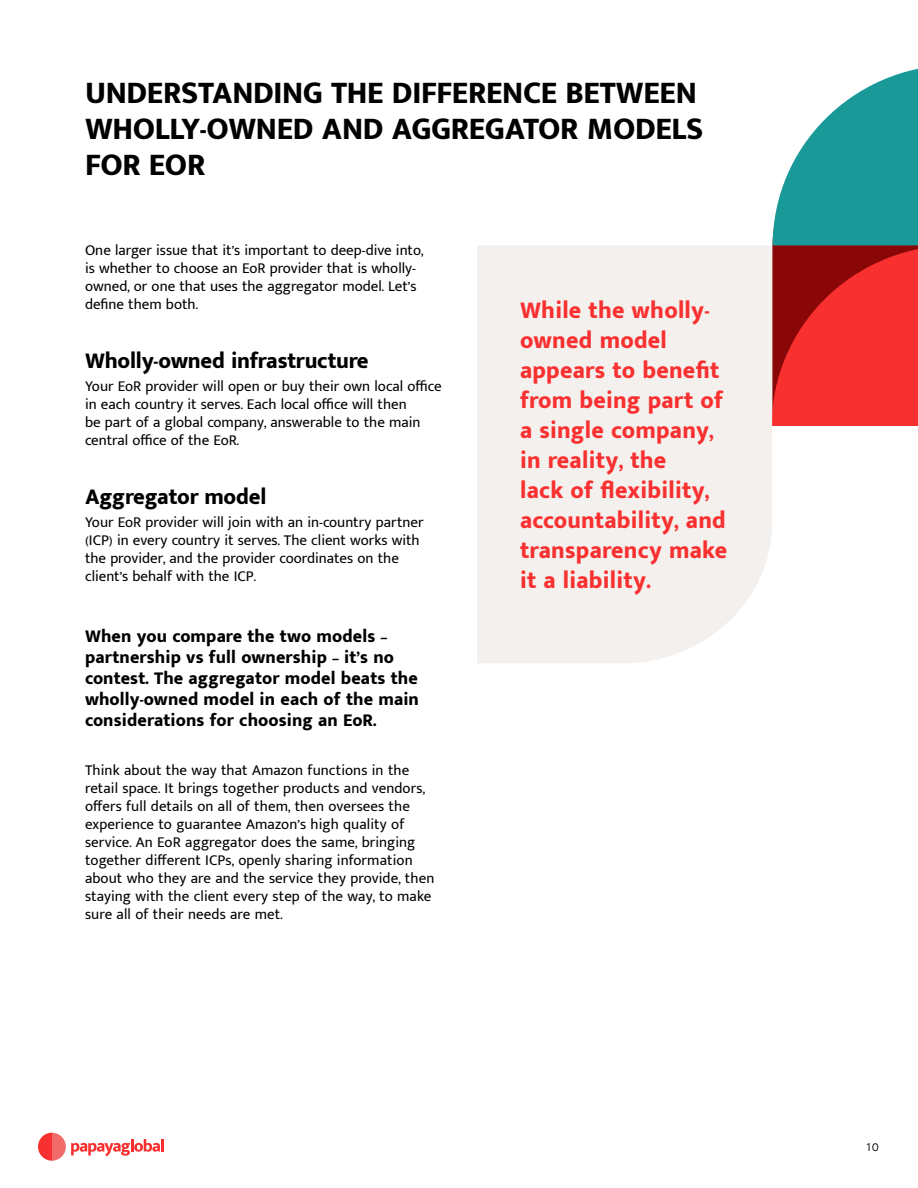
<style>
.page{position:relative;width:918px;height:1188px;background:#fff}
.page>*{position:absolute;margin:0;border:0;box-sizing:border-box;transform-origin:0 0}
.t1{font:800 31.5px/36px "Mukta Malar";letter-spacing:-.01em;color:#000}
.t2{font:800 24px/30px "Mukta Malar";letter-spacing:.01em;color:#f93030}
.t3{font:800 22.5px "Mukta Malar";letter-spacing:-.01em;color:#000}
.t4{font:800 18px/21px "Mukta Malar";letter-spacing:.005em;color:#000}
.t5{font:15px/18px "Mukta Malar";color:#000}
.t6{font:300 15px "Mukta Malar";color:#000}
</style>
<div class="page">
<svg style="left:38px;top:1133px;width:126px;height:28px"></svg>
<svg style="left:772px;top:68px;width:146px;height:358px;background:#996c6c"></svg>
<div style="left:477px;top:245px;width:295px;height:418px;background:#f4f0ed"></div>
<h1 class="t1" style="left:85px;top:76px;width:620px">UNDERSTANDING THE DIFFERENCE BETWEEN<br>WHOLLY-OWNED AND AGGREGATOR MODELS<br>FOR EOR</h1>
<p class="t5" style="left:85px;top:242px;width:340px">One larger issue that it s’ important to deep-dive into,</p>
<p class="t5" style="left:85px;top:278px;width:333px">owned, or one that uses the aggregator model. Let s’</p>
<p class="t5" style="left:85px;top:260px;width:332px">is whether to choose an EoR provider that is wholly-</p>
<p class="t5" style="left:85px;top:296px;width:114px">define them both.</p>
<h3 class="t3" style="left:85px;top:347px;width:285px">Wholly-owned infrastructure</h3>
<p class="t5" style="left:85px;top:377px;width:358px">Your EoR provider will open or buy their own local office in each country it serves. Each local office will then<br>be part of a global company, answerable to the main central office of the EoR.</p>
<h3 class="t3" style="left:85px;top:483px;width:183px">Aggregator model</h3>
<p class="t5" style="left:85px;top:513px;width:340px">Your EoR provider will join with an in-country partner (ICP) in every country it serves. The client works with the provider, and the provider coordinates on the client s’ behalf with the ICP.</p>
<p class="t4" style="left:85px;top:627px;width:335px">When you compare the two models – partnership vs full ownership – it s’ no contest. The aggregator model beats the wholly-owned model in each of the main considerations for choosing an EoR.</p>
<p class="t5" style="left:85px;top:762px;width:351px">Think about the way that Amazon functions in the retail space It. brings together products and vendors, offers full details on all of them, then oversees the experience to guarantee Amazon s’ high quality of service. An EoR aggregator does the same, bringing together different ICPs, openly sharing information about who they are and the service they provide, then staying with the client every step of the way, to make sure all of their needs are met.</p>
<h2 class="t2" style="left:520px;top:296px;width:191px">While the wholly-</h2>
<h2 class="t2" style="left:520px;top:356px;width:209px">appears to benefit from being part of a single company, in reality, the<br>lack of flexibility, accountability, and transparency make it a liability.</h2>
<h2 class="t2" style="left:520px;top:326px;width:148px">owned model</h2>
<p class="t6" style="left:867px;top:1137px;width:14px">10</p>
</div>
